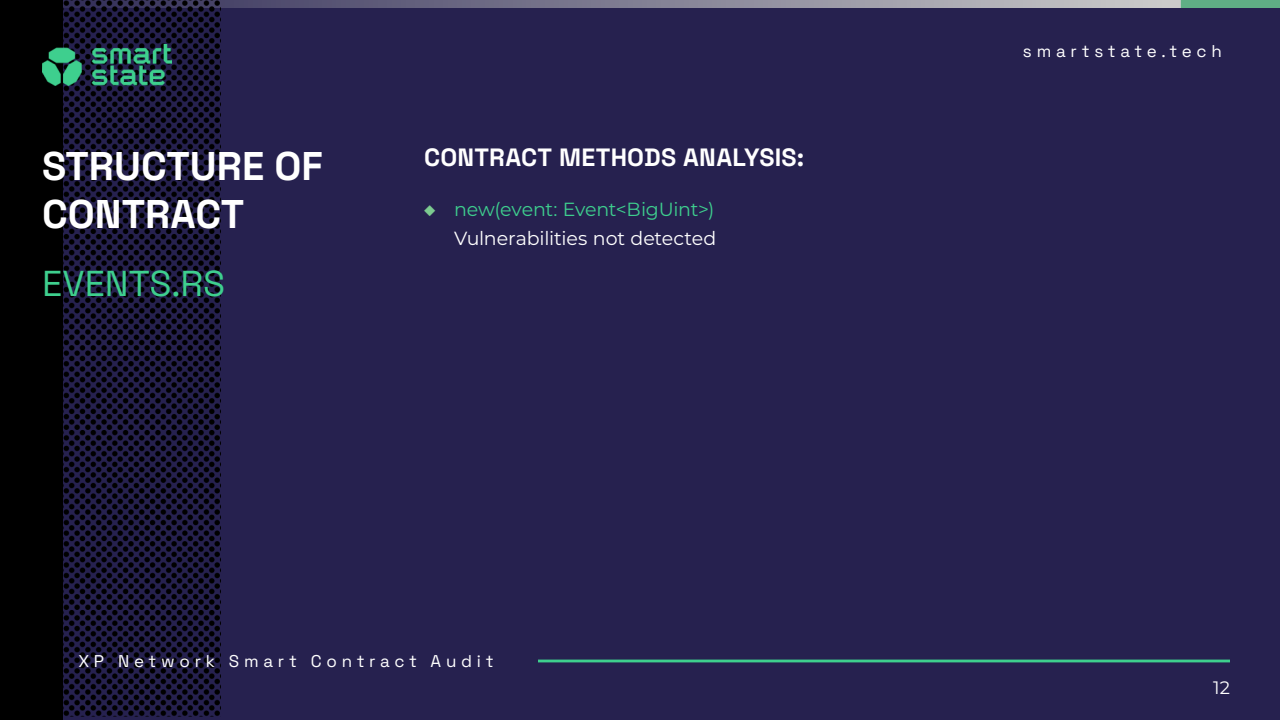
<style>
.page{position:relative;width:1280px;height:720px;background:#26214f}
.page>*{position:absolute;margin:0;border:0;box-sizing:border-box;transform-origin:0 0}
.t1{font:300 40px/48px "Space Grotesk";color:#fff}
.t2{font:300 36px "Space Grotesk";color:#3ecf8e}
.t3{font:300 25px "Space Grotesk";letter-spacing:.01em;color:#fff}
.t4{font:19px/29px "Montserrat";letter-spacing:-.01em;color:#fff;text-align:right}
.t5{font:18px "Montserrat";color:#fff}
.t6{font:300 17px "Space Grotesk";letter-spacing:.28em;color:#fff}
.s1{font-size:20px;color:#7ccb90}
.s2{color:#3ecf8e}
</style>
<div class="page">
<svg style="left:220px;top:0;width:961px;height:8px;background:#8a889a"></svg>
<div style="left:1181px;top:0;width:99px;height:8px;background:#5fae85"></div>
<hr style="left:538px;top:660px;width:692px;height:2px;background:#3ecf8e">
<img style="left:0;top:0;width:220px;height:720px">
<img style="left:42px;top:44px;width:129px;height:41px">
<h1 class="t1" style="left:42px;top:140px;width:282px">STRUCTURE OF<br>CONTRACT</h1>
<h2 class="t2" style="left:42px;top:257px;width:185px">EVENTS.RS</h2>
<h3 class="t3" style="left:424px;top:138px;width:382px">CONTRACT METHODS ANALYSIS:</h3>
<p class="t4" style="left:424px;top:194px;width:294px"><span class="s1">◆</span> <span class="s2">new(event: Event&lt;BigUint&gt;)<br></span>Vulnerabilities not detected</p>
<p class="t6" style="left:78px;top:649px;width:417px">XP Network Smart Contract Audit</p>
<p class="t6" style="left:1023px;top:39px;width:201px">smartstate.tech</p>
<p class="t5" style="left:1213px;top:675px;width:18px">12</p>
</div>
